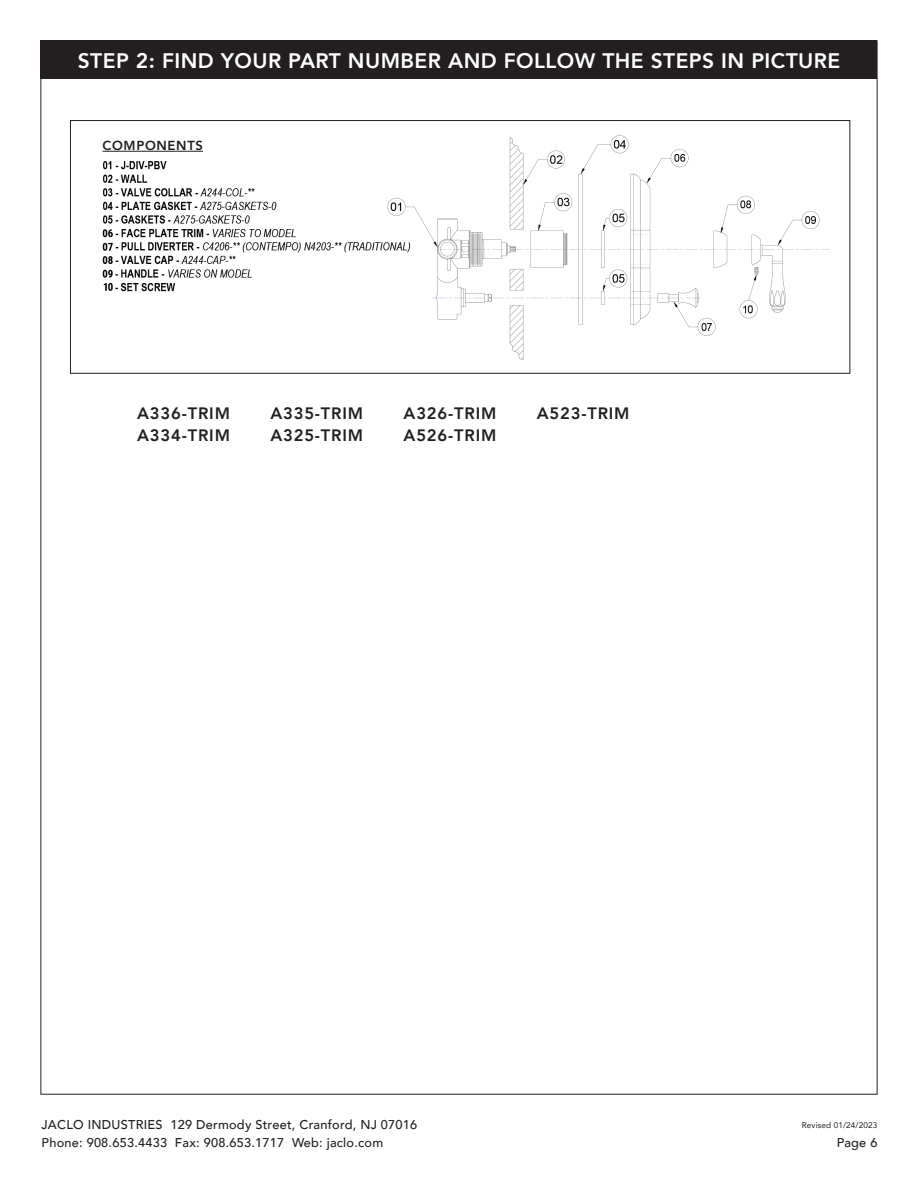
<style>
.page{position:relative;width:918px;height:1188px;background:#fff}
.page>*{position:absolute;margin:0;border:0;box-sizing:border-box;transform-origin:0 0}
.t1{font:800 21px "Avenir";letter-spacing:.02em;color:#fff}
.t2{font:800 16.5px/22.5px "Avenir";letter-spacing:.05em;color:#231f20}
.t3{font:800 13.05px "Avenir";letter-spacing:.05em;color:#231f20}
.t4{font:500 12.75px/18px "Avenir";letter-spacing:.02em;color:#231f20}
.t5{font:8.25px "Avenir";letter-spacing:.015em;color:#231f20}
</style>
<div class="page">
<div style="left:40px;top:40px;width:838px;height:39px;background:#231f20"></div>
<img style="left:102px;top:135px;width:728px;height:225px">
<div style="left:70px;top:120px;width:780px;height:254px;border:1px solid #231f20"></div>
<hr style="left:103px;top:151px;width:100px;height:1px;background:#231f20">
<h1 class="t1" style="left:78px;top:44px;width:764px">STEP 2: FIND YOUR PART NUMBER AND FOLLOW THE STEPS IN PICTURE</h1>
<p class="t3" style="left:103px;top:136px;width:102px">COMPONENTS</p>
<p class="t2" style="left:137px;top:402px;width:94px">A336-TRIM<br>A334-TRIM</p>
<p class="t2" style="left:270px;top:402px;width:94px">A335-TRIM<br>A325-TRIM</p>
<p class="t2" style="left:404px;top:402px;width:94px">A326-TRIM<br>A526-TRIM</p>
<p class="t2" style="left:537px;top:402px;width:94px">A523-TRIM</p>
<p class="t4" style="left:42px;top:1115px;width:377px">JACLO INDUSTRIES 129 Dermody Street, Cranford, NJ 07016<br>Phone: 908.653.4433 Fax: 908.653.1717 Web: jaclo.com</p>
<p class="t5" style="left:802px;top:1119px;width:77px">Revised 01/24/2023</p>
<p class="t4" style="left:837px;top:1133px;width:42px">Page 6</p>
</div>
